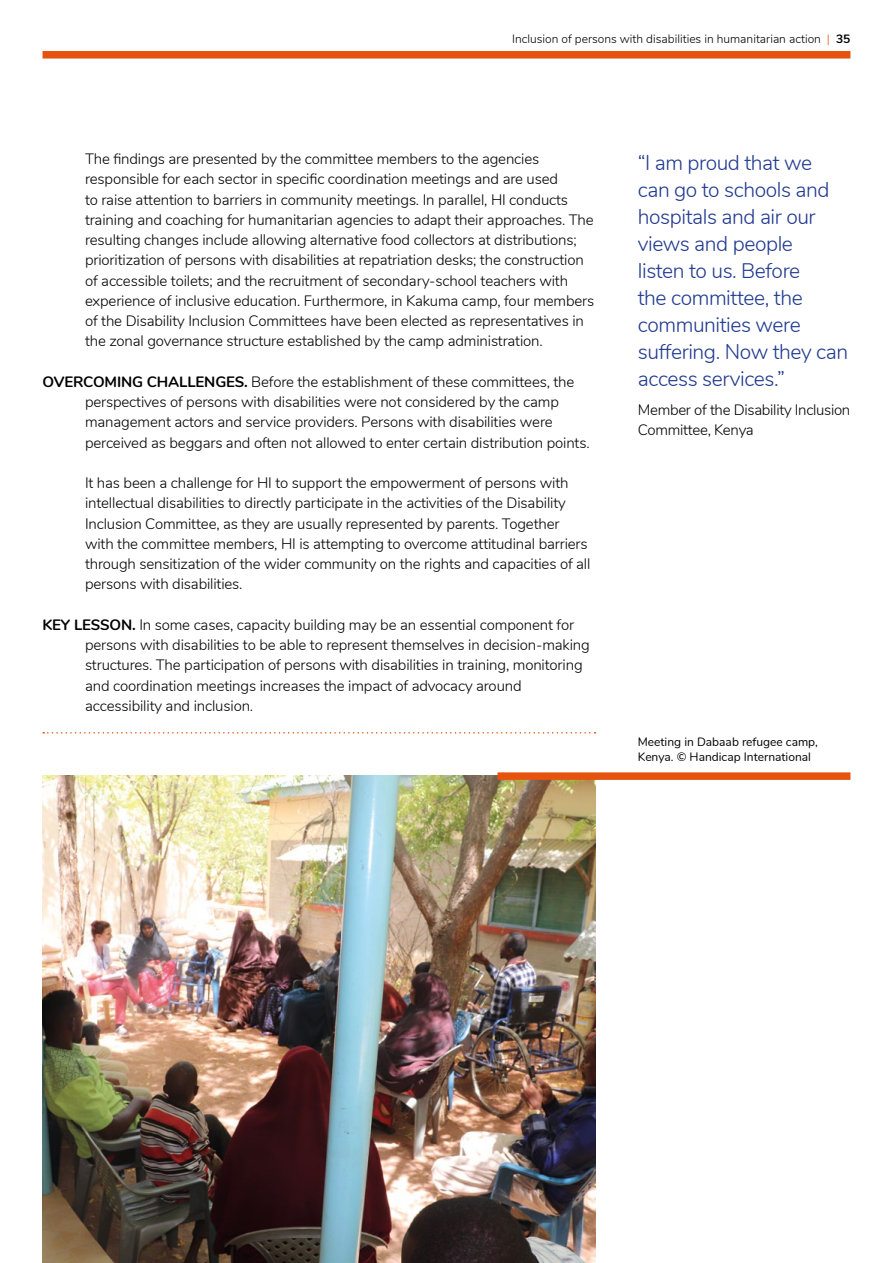
<style>
.page{position:relative;width:893px;height:1263px;background:#fff}
.page>*{position:absolute;margin:0;border:0;box-sizing:border-box;transform-origin:0 0}
.t1{font:300 21px/27px "Nunito";letter-spacing:-.02em;color:#213a8f}
.t2{font:300 15px/20.2px "Nunito";letter-spacing:-.01em;color:#000}
.t3{font:300 12px "Nunito";color:#000}
.t4{font:12px/15px "Nunito";color:#000}
.s1{color:#e6530f}
.s2{font-weight:700}
</style>
<div class="page">
<div style="left:43px;top:51px;width:807px;height:8px;background:#e6530f"></div>
<svg style="left:43px;top:732px;width:553px;height:1px"></svg>
<img style="left:43px;top:776px;width:552px;height:487px">
<div style="left:497px;top:772px;width:353px;height:8px;background:#e6530f"></div>
<p class="t3" style="left:512px;top:30px;width:340px">Inclusion of persons with disabilities in humanitarian action <span class="s1">|</span> <span class="s2">35</span></p>
<p class="t2" style="left:85px;top:148px;width:511px">The findings are presented by the committee members to the agencies responsible for each sector in specific coordination meetings and are used<br>to raise attention to barriers in community meetings. In parallel, HI conducts training and coaching for humanitarian agencies to adapt their approaches. The resulting changes include allowing alternative food collectors at distributions; prioritization of persons with disabilities at repatriation desks; the construction of accessible toilets; and the recruitment of secondary-school teachers with experience of inclusive education. Furthermore, in Kakuma camp, four members of the Disability Inclusion Committees have been elected as representatives in the zonal governance structure established by the camp administration.</p>
<h5 class="t2" style="left:43px;top:371px;width:533px"><span class="s2">OVERCOMING CHALLENGES.</span> Before the establishment of these committees, the</h5>
<p class="t2" style="left:85px;top:391px;width:506px">perspectives of persons with disabilities were not considered by the camp management actors and service providers. Persons with disabilities were perceived as beggars and often not allowed to enter certain distribution points.</p>
<p class="t2" style="left:85px;top:472px;width:507px">It has been a challenge for HI to support the empowerment of persons with intellectual disabilities to directly participate in the activities of the Disability Inclusion Committee, as they are usually represented by parents. Together with the committee members, HI is attempting to overcome attitudinal barriers through sensitization of the wider community on the rights and capacities of all persons with disabilities.</p>
<h5 class="t2" style="left:43px;top:614px;width:533px"><span class="s2">KEY LESSON.</span> In some cases, capacity building may be an essential component for</h5>
<p class="t2" style="left:85px;top:634px;width:506px">persons with disabilities to be able to represent themselves in decision-making structures. The participation of persons with disabilities in training, monitoring and coordination meetings increases the impact of advocacy around accessibility and inclusion.</p>
<p class="t1" style="left:638px;top:148px;width:212px">“I am proud that we can go to schools and hospitals and air our views and people<br>listen to us. Before<br>the committee, the communities were suffering. Now they can access services.”</p>
<p class="t2" style="left:638px;top:399px;width:214px">Member of the Disability Inclusion<br>Committee, Kenya</p>
<p class="t4" style="left:638px;top:733px;width:181px">Meeting in Dabaab refugee camp,<br>Kenya. © Handicap International</p>
</div>
